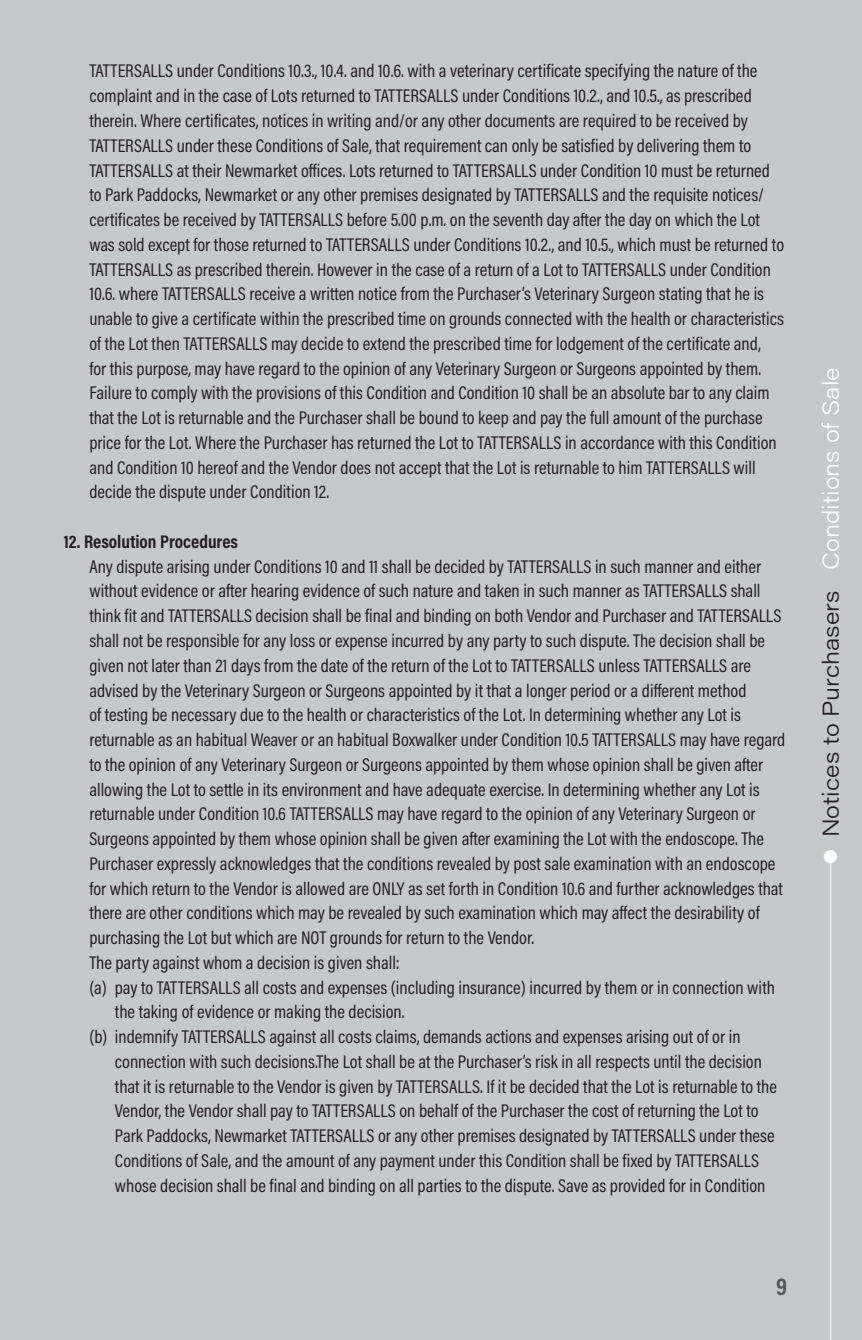
<style>
.page{position:relative;width:862px;height:1340px;background:#fff}
.page>*{position:absolute;margin:0;border:0;box-sizing:border-box;transform-origin:0 0}
.t1{font:700 24.75px "Acumin Pro Cond";color:#57585a}
.t2{font:300 22.5px "Acumin Pro Wide";color:#231f20}
.t3{font:18.45px/24.8px "Acumin Pro Cond";color:#231f20}
.t4{font:700 18.45px "Acumin Pro Cond";color:#231f20}
.s1{color:#fff}
</style>
<div class="page">
<div style="left:0;top:0;width:861px;height:1339px;background:#c7c8ca"></div>
<hr style="left:829px;top:861px;width:1px;height:478px;background:#fff">
<p class="t3" style="left:89px;top:58px;width:695px">TATTERSALLS under Conditions 10.3., 10.4. and 10.6. with a veterinary certificate specifying the nature of the complaint and in the case of Lots returned to TATTERSALLS under Conditions 10.2., and 10.5., as prescribed therein. Where certificates, notices in writing and/or any other documents are required to be received by TATTERSALLS under these Conditions of Sale, that requirement can only be satisfied by delivering them to TATTERSALLS at their Newmarket offices. Lots returned to TATTERSALLS under Condition 10 must be returned to Park Paddocks, Newmarket or any other premises designated by TATTERSALLS and the requisite notices/ certificates be received by TATTERSALLS before 5.00 p.m. on the seventh day after the day on which the Lot was sold except for those returned to TATTERSALLS under Conditions 10.2., and 10.5., which must be returned to TATTERSALLS as prescribed therein. However in the case of a return of a Lot to TATTERSALLS under Condition 10.6. where TATTERSALLS receive a written notice from the Purchaser’s Veterinary Surgeon stating that he is unable to give a certificate within the prescribed time on grounds connected with the health or characteristics of the Lot then TATTERSALLS may decide to extend the prescribed time for lodgement of the certificate and,<br>for this purpose, may have regard to the opinion of any Veterinary Surgeon or Surgeons appointed by them.<br>Failure to comply with the provisions of this Condition and Condition 10 shall be an absolute bar to any claim that the Lot is returnable and the Purchaser shall be bound to keep and pay the full amount of the purchase price for the Lot. Where the Purchaser has returned the Lot to TATTERSALLS in accordance with this Condition and Condition 10 hereof and the Vendor does not accept that the Lot is returnable to him TATTERSALLS will decide the dispute under Condition 12.</p>
<p class="t4" style="left:64px;top:529px;width:176px">12. Resolution Procedures</p>
<p class="t3" style="left:89px;top:553px;width:697px">Any dispute arising under Conditions 10 and 11 shall be decided by TATTERSALLS in such manner and either without evidence or after hearing evidence of such nature and taken in such manner as TATTERSALLS shall think fit and TATTERSALLS decision shall be final and binding on both Vendor and Purchaser and TATTERSALLS shall not be responsible for any loss or expense incurred by any party to such dispute. The decision shall be given not later than 21 days from the date of the return of the Lot to TATTERSALLS unless TATTERSALLS are advised by the Veterinary Surgeon or Surgeons appointed by it that a longer period or a different method<br>of testing be necessary due to the health or characteristics of the Lot. In determining whether any Lot is returnable as an habitual Weaver or an habitual Boxwalker under Condition 10.5 TATTERSALLS may have regard to the opinion of any Veterinary Surgeon or Surgeons appointed by them whose opinion shall be given after allowing the Lot to settle in its environment and have adequate exercise. In determining whether any Lot is returnable under Condition 10.6 TATTERSALLS may have regard to the opinion of any Veterinary Surgeon or Surgeons appointed by them whose opinion shall be given after examining the Lot with the endoscope. The Purchaser expressly acknowledges that the conditions revealed by post sale examination with an endoscope for which return to the Vendor is allowed are ONLY as set forth in Condition 10.6 and further acknowledges that there are other conditions which may be revealed by such examination which may affect the desirability of purchasing the Lot but which are NOT grounds for return to the Vendor.</p>
<p class="t3" style="left:89px;top:949px;width:311px">The party against whom a decision is given shall:</p>
<p class="t3" style="left:115px;top:974px;width:661px;text-indent:-26px">(a) pay to TATTERSALLS all costs and expenses (including insurance) incurred by them or in connection with the taking of evidence or making the decision.</p>
<p class="t3" style="left:115px;top:1024px;width:663px;text-indent:-26px">(b) indemnify TATTERSALLS against all costs claims, demands actions and expenses arising out of or in connection with such decisions.The Lot shall be at the Purchaser’s risk in all respects until the decision that it is returnable to the Vendor is given by TATTERSALLS. If it be decided that the Lot is returnable to the Vendor, the Vendor shall pay to TATTERSALLS on behalf of the Purchaser the cost of returning the Lot to Park Paddocks, Newmarket TATTERSALLS or any other premises designated by TATTERSALLS under these Conditions of Sale, and the amount of any payment under this Condition shall be fixed by TATTERSALLS whose decision shall be final and binding on all parties to the dispute. Save as provided for in Condition</p>
<h1 class="t1" style="left:775px;top:1269px;width:13px">9</h1>
<p class="t2" style="left:814px;top:865px;width:499px;rotate:-90deg"><span class="s1">●</span> Notices to Purchasers <span class="s1">Conditions of Sale</span></p>
</div>
